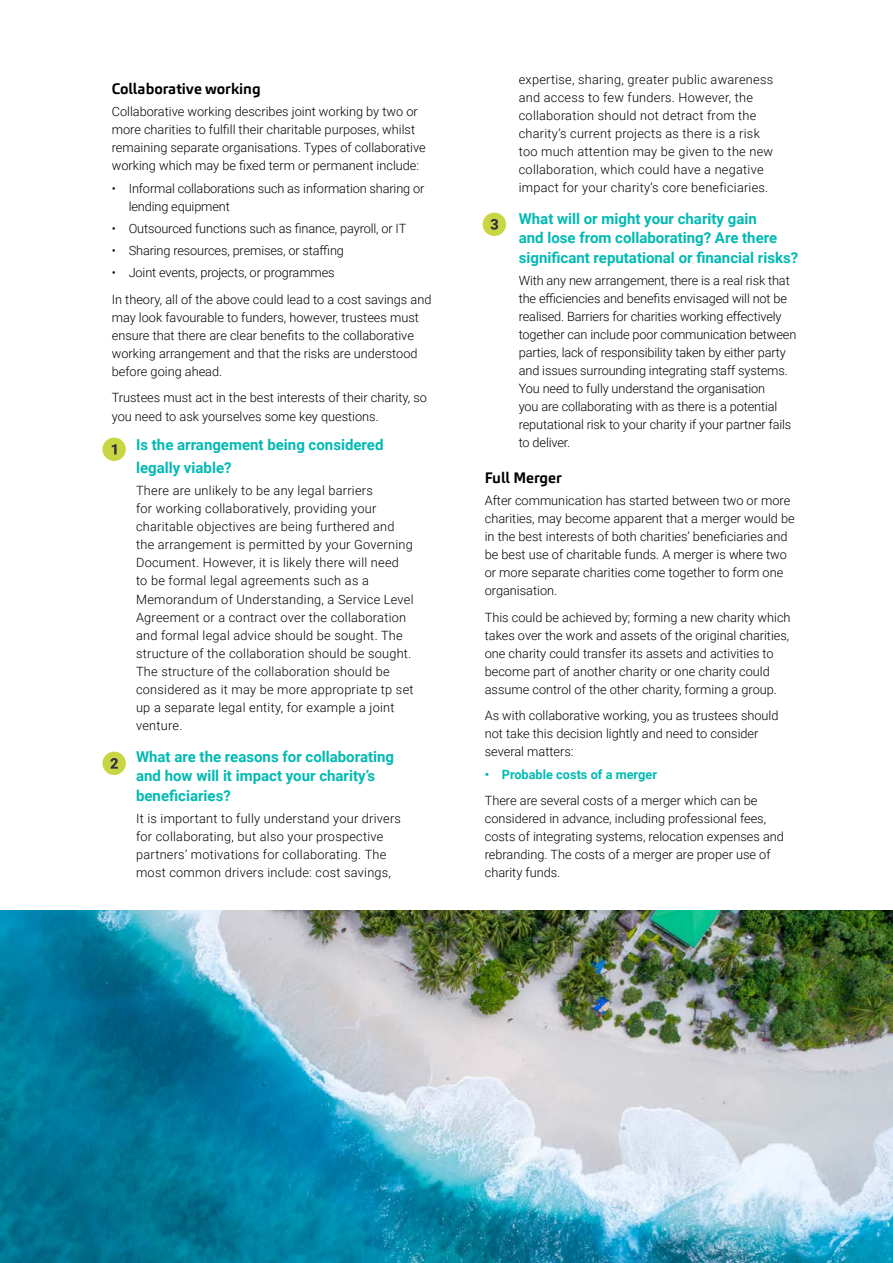
<style>
.page{position:relative;width:893px;height:1263px;background:#fff}
.page>*{position:absolute;margin:0;border:0;box-sizing:border-box;transform-origin:0 0}
.t1{font:700 15px/19.5px "Roboto";color:#00bab3}
.t2{font:700 15px "Carnac";color:#000}
.t3{font:300 12.75px/18px "Roboto";color:#000}
.t4{font:300 12.75px/18px "Roboto";letter-spacing:.02em;color:#000}
.t5{font:700 12.75px "Roboto";color:#00bab3}
</style>
<div class="page">
<img style="left:0;top:910px;width:893px;height:353px">
<div style="left:102px;top:438px;width:24px;height:23px;background:#c9d643;border-radius:50%"></div>
<svg style="left:112px;top:444px;width:5px;height:10px"></svg>
<div style="left:102px;top:752px;width:24px;height:23px;background:#c9d643;border-radius:50%"></div>
<svg style="left:110px;top:758px;width:8px;height:11px"></svg>
<div style="left:483px;top:213px;width:23px;height:23px;background:#c9d643;border-radius:50%"></div>
<svg style="left:490px;top:219px;width:8px;height:11px"></svg>
<p class="t2" style="left:112px;top:79px;width:151px">Collaborative working</p>
<p class="t3" style="left:112px;top:102px;width:316px">Collaborative working describes joint working by two or more charities to fulfill their charitable purposes, whilst remaining separate organisations. Types of collaborative working which may be fixed term or permanent include:</p>
<p class="t3" style="left:129px;top:179px;width:297px;text-indent:-17px">• Informal collaborations such as information sharing or lending equipment</p>
<p class="t3" style="left:112px;top:219px;width:296px">• Outsourced functions such as finance, payroll, or IT</p>
<p class="t3" style="left:112px;top:241px;width:234px">• Sharing resources, premises, or staffing</p>
<p class="t3" style="left:112px;top:259px;width:321px;line-height:26.5px">• Joint events, projects, or programmes<br>In theory, all of the above could lead to a cost savings and</p>
<p class="t3" style="left:112px;top:308px;width:309px">may look favourable to funders, however, trustees must ensure that there are clear benefits to the collaborative working arrangement and that the risks are understood before going ahead.</p>
<p class="t3" style="left:112px;top:388px;width:317px;line-height:18.8px">Trustees must act in the best interests of their charity, so you need to ask yourselves some key questions.</p>
<p class="t1" style="left:136px;top:432px;width:249px;line-height:23.2px">Is the arrangement being considered legally viable?</p>
<p class="t4" style="left:136px;top:481px;width:279px">There are unlikely to be any legal barriers<br>for working collaboratively, providing your charitable objectives are being furthered and the arrangement is permitted by your Governing Document. However, it is likely there will need<br>to be formal legal agreements such as a Memorandum of Understanding, a Service Level Agreement or a contract over the collaboration and formal legal advice should be sought. The structure of the collaboration should be sought.<br>The structure of the collaboration should be considered as it may be more appropriate tp set up a separate legal entity, for example a joint venture.</p>
<p class="t1" style="left:136px;top:746px;width:259px">What are the reasons for collaborating and how will it impact your charity’s beneficiaries?</p>
<p class="t4" style="left:136px;top:809px;width:266px">It is important to fully understand your drivers for collaborating, but also your prospective partners’ motivations for collaborating. The most common drivers include: cost savings,</p>
<p class="t4" style="left:519px;top:70px;width:256px">expertise, sharing, greater public awareness and access to few funders. However, the collaboration should not detract from the charity’s current projects as there is a risk too much attention may be given to the new collaboration, which could have a negative impact for your charity’s core beneficiaries.</p>
<p class="t1" style="left:519px;top:208px;width:281px">What will or might your charity gain<br>and lose from collaborating? Are there significant reputational or financial risks?</p>
<p class="t3" style="left:519px;top:271px;width:279px">With any new arrangement, there is a real risk that the efficiencies and benefits envisaged will not be realised. Barriers for charities working effectively together can include poor communication between parties, lack of responsibility taken by either party and issues surrounding integrating staff systems.<br>You need to fully understand the organisation<br>you are collaborating with as there is a potential reputational risk to your charity if your partner fails to deliver.</p>
<p class="t2" style="left:485px;top:468px;width:79px">Full Merger</p>
<p class="t3" style="left:485px;top:491px;width:311px">After communication has started between two or more charities, may become apparent that a merger would be in the best interests of both charities’ beneficiaries and be best use of charitable funds. A merger is where two or more separate charities come together to form one organisation.</p>
<p class="t3" style="left:485px;top:608px;width:307px">This could be achieved by; forming a new charity which takes over the work and assets of the original charities, one charity could transfer its assets and activities to become part of another charity or one charity could assume control of the other charity, forming a group.</p>
<p class="t3" style="left:485px;top:706px;width:295px">As with collaborative working, you as trustees should not take this decision lightly and need to consider several matters:</p>
<p class="t5" style="left:485px;top:765px;width:174px">• Probable costs of a merger</p>
<p class="t3" style="left:485px;top:791px;width:301px">There are several costs of a merger which can be considered in advance, including professional fees, costs of integrating systems, relocation expenses and rebranding. The costs of a merger are proper use of charity funds.</p>
</div>
